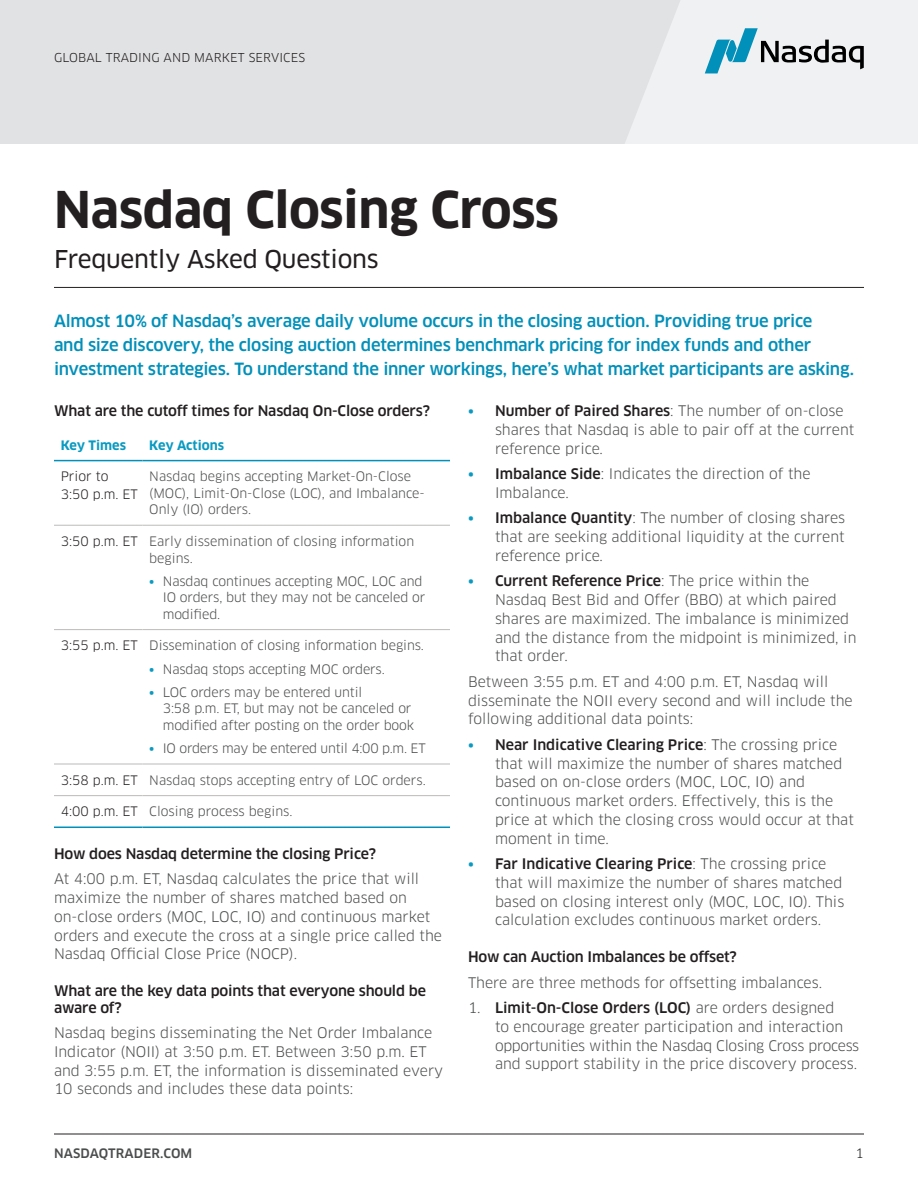
<style>
.page{position:relative;width:918px;height:1188px;background:#fff}
.page>*{position:absolute;margin:0;border:0;box-sizing:border-box;transform-origin:0 0}
.t1{font:700 49.5px "Clan Pro";letter-spacing:-.01em;color:#231f20}
.t2{font:24px "Clan Pro News";letter-spacing:-.01em;color:#231f20}
.t3{font:500 16.5px/24px "Clan Pro";letter-spacing:-.015em;color:#0090ba}
.t4{font:14.25px/18.8px "Clan Pro";color:#4b4c4d}
.t5{font:500 14.25px/16.5px "Clan Pro";letter-spacing:-.01em;color:#231f20}
.t6{font:12.75px/16.5px "Clan Pro";letter-spacing:-.01em;color:#4b4c4d}
.t7{font:12.75px/18px "Clan Pro";color:#231f20}
.t8{font:700 12.75px "Clan Pro";color:#0a9ac1}
.t9{font:500 12.75px "Clan Pro";letter-spacing:.01em;color:#4b4c4d}
.t10{font:12px "Clan Pro";letter-spacing:.01em;color:#231f20}
.s1{color:#231f20}
.s2{font-weight:500;color:#0a9ac1}
.s3{font-weight:500;color:#231f20}
</style>
<div class="page">
<hr style="left:54px;top:1134px;width:810px;height:1px;background:#231f20">
<div style="left:0;top:0;width:918px;height:144px;background:#e1e2e4"></div>
<svg style="left:625px;top:0;width:293px;height:144px"></svg>
<hr style="left:54px;top:287px;width:810px;height:1px;background:#231f20">
<hr style="left:54px;top:460px;width:89px;height:1px;background:#0090ba">
<hr style="left:143px;top:460px;width:307px;height:1px;background:#0090ba">
<hr style="left:54px;top:827px;width:89px;height:1px;background:#0090ba">
<hr style="left:143px;top:827px;width:307px;height:1px;background:#0090ba">
<hr style="left:54px;top:525px;width:89px;height:1px;background:#bcbbba">
<hr style="left:143px;top:525px;width:307px;height:1px;background:#bcbbba">
<hr style="left:54px;top:629px;width:89px;height:1px;background:#bcbbba">
<hr style="left:143px;top:629px;width:307px;height:1px;background:#bcbbba">
<hr style="left:54px;top:764px;width:89px;height:1px;background:#bcbbba">
<hr style="left:143px;top:764px;width:307px;height:1px;background:#bcbbba">
<hr style="left:54px;top:795px;width:89px;height:1px;background:#bcbbba">
<hr style="left:143px;top:795px;width:307px;height:1px;background:#bcbbba">
<p class="t10" style="left:54px;top:51px;width:253px">GLOBAL TRADING AND MARKET SERVICES</p>
<h1 class="t1" style="left:54px;top:181px;width:507px">Nasdaq Closing Cross</h1>
<h2 class="t2" style="left:54px;top:245px;width:326px">Frequently Asked Questions</h2>
<p class="t3" style="left:54px;top:309px;width:802px">Almost 10% of Nasdaq’s average daily volume occurs in the closing auction. Providing true price<br>and size discovery, the closing auction determines benchmark pricing for index funds and other investment strategies. To understand the inner workings, here’s what market participants are asking.</p>
<p class="t5" style="left:54px;top:403px;width:378px">What are the cutoff times for Nasdaq On-Close orders?</p>
<p class="t8" style="left:61px;top:438px;width:67px">Key Times</p>
<p class="t8" style="left:149px;top:438px;width:76px">Key Actions</p>
<p class="t7" style="left:61px;top:468px;width:79px">Prior to<br>3:50 p.m. ET</p>
<p class="t6" style="left:149px;top:468px;width:277px">Nasdaq begins accepting Market-On-Close (MOC), Limit-On-Close (LOC), and Imbalance-<br>Only (IO) orders.</p>
<p class="t6" style="left:149px;top:533px;width:266px;text-indent:-89px"><span class="s1">3:50 p.m. ET</span> Early dissemination of closing information begins.</p>
<p class="t6" style="left:163px;top:573px;width:264px;text-indent:-14px"><span class="s2">•</span> Nasdaq continues accepting MOC, LOC and<br>IO orders, but they may not be canceled or modified.</p>
<p class="t6" style="left:61px;top:638px;width:365px"><span class="s1">3:55 p.m. ET</span> Dissemination of closing information begins.</p>
<p class="t6" style="left:149px;top:661px;width:237px"><span class="s2">•</span> Nasdaq stops accepting MOC orders.</p>
<p class="t6" style="left:163px;top:684px;width:253px;text-indent:-14px"><span class="s2">•</span> LOC orders may be entered until<br>3:58 p.m. ET, but may not be canceled or modified after posting on the order book</p>
<p class="t6" style="left:149px;top:740px;width:278px"><span class="s2">•</span> IO orders may be entered until 4:00 p.m. ET</p>
<p class="t6" style="left:61px;top:772px;width:367px"><span class="s1">3:58 p.m. ET</span> Nasdaq stops accepting entry of LOC orders.</p>
<p class="t6" style="left:61px;top:804px;width:233px"><span class="s1">4:00 p.m. ET</span> Closing process begins.</p>
<p class="t5" style="left:54px;top:845px;width:324px">How does Nasdaq determine the closing Price?</p>
<p class="t4" style="left:54px;top:870px;width:390px">At 4:00 p.m. ET, Nasdaq calculates the price that will maximize the number of shares matched based on on-close orders (MOC, LOC, IO) and continuous market orders and execute the cross at a single price called the Nasdaq Official Close Price (NOCP).</p>
<p class="t5" style="left:54px;top:983px;width:374px">What are the key data points that everyone should be aware of?</p>
<p class="t4" style="left:54px;top:1023px;width:391px">Nasdaq begins disseminating the Net Order Imbalance Indicator (NOII) at 3:50 p.m. ET. Between 3:50 p.m. ET and 3:55 p.m. ET, the information is disseminated every 10 seconds and includes these data points:</p>
<p class="t4" style="left:495px;top:402px;width:361px;text-indent:-27px"><span class="s2">•</span> <span class="s3">Number of Paired Shares</span>: The number of on-close shares that Nasdaq is able to pair off at the current reference price.</p>
<p class="t4" style="left:495px;top:465px;width:317px;text-indent:-27px"><span class="s2">•</span> <span class="s3">Imbalance Side</span>: Indicates the direction of the<br>Imbalance.</p>
<p class="t4" style="left:495px;top:509px;width:352px;text-align:justify;text-indent:-27px"><span class="s2">•</span> <span class="s3">Imbalance Quantity</span>: The number of closing shares that are seeking additional liquidity at the current reference price.</p>
<p class="t4" style="left:495px;top:572px;width:363px;text-indent:-27px"><span class="s2">•</span> <span class="s3">Current Reference Price</span>: The price within the Nasdaq Best Bid and Offer (BBO) at which paired shares are maximized. The imbalance is minimized and the distance from the midpoint is minimized, in that order.</p>
<p class="t4" style="left:468px;top:672px;width:386px">Between 3:55 p.m. ET and 4:00 p.m. ET, Nasdaq will disseminate the NOII every second and will include the following additional data points:</p>
<p class="t4" style="left:495px;top:735px;width:360px;text-indent:-27px"><span class="s2">•</span> <span class="s3">Near Indicative Clearing Price</span>: The crossing price that will maximize the number of shares matched based on on-close orders (MOC, LOC, IO) and continuous market orders. Effectively, this is the price at which the closing cross would occur at that moment in time.</p>
<p class="t4" style="left:495px;top:855px;width:351px;text-indent:-27px"><span class="s2">•</span> <span class="s3">Far Indicative Clearing Price</span>: The crossing price that will maximize the number of shares matched based on closing interest only (MOC, LOC, IO). This calculation excludes continuous market orders.</p>
<p class="t5" style="left:468px;top:949px;width:270px">How can Auction Imbalances be offset?</p>
<p class="t4" style="left:468px;top:973px;width:356px">There are three methods for offsetting imbalances.</p>
<p class="t4" style="left:495px;top:999px;width:366px;text-indent:-27px">1. <span class="s3">Limit-On-Close Orders (LOC)</span> are orders designed<br>to encourage greater participation and interaction opportunities within the Nasdaq Closing Cross process and support stability in the price discovery process.</p>
<p class="t9" style="left:54px;top:1146px;width:140px">NASDAQTRADER.COM</p>
<p class="t7" style="left:856px;top:1144px;width:10px">1</p>
</div>
